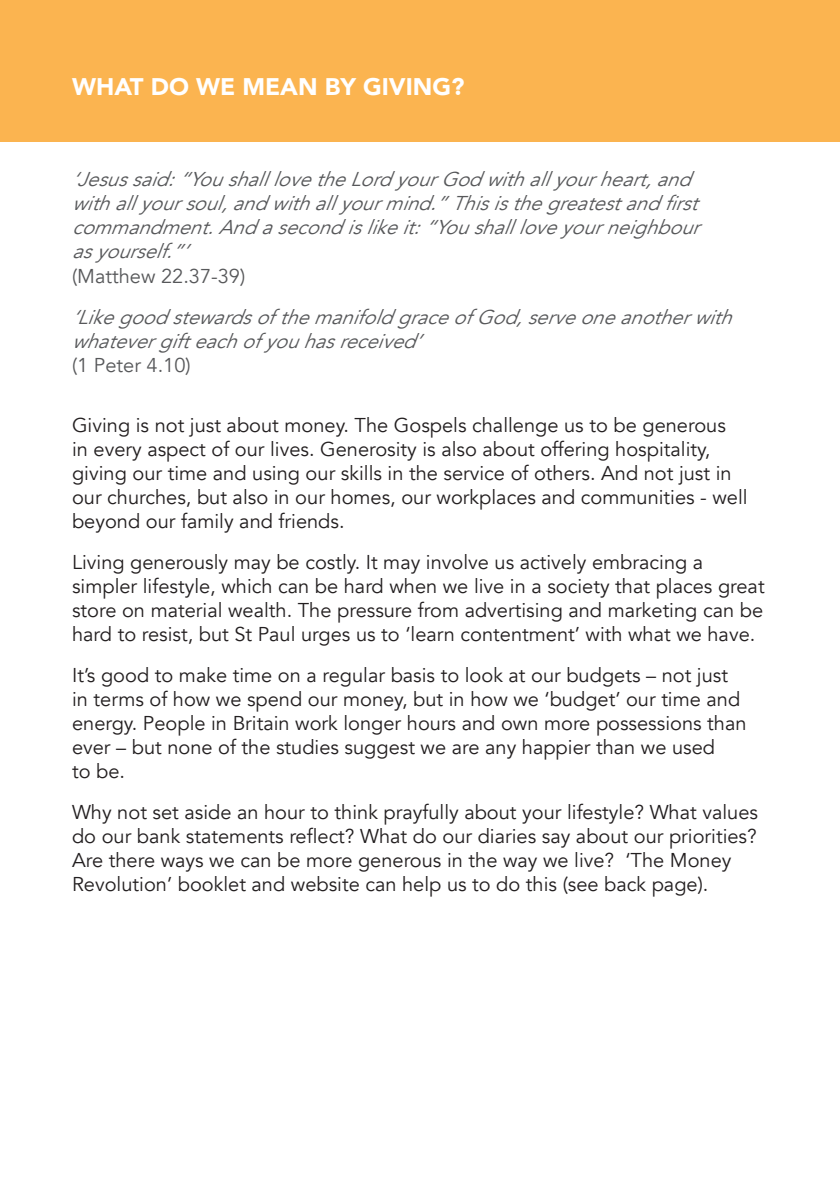
<style>
.page{position:relative;width:840px;height:1191px;background:#fff}
.page>*{position:absolute;margin:0;border:0;box-sizing:border-box;transform-origin:0 0}
.t1{font:900 24px "Avenir";color:#fff}
.t2{font:20px/24px "Avenir";color:#231f20}
.t3{font:italic 20px/24px "Avenir";color:#57585a}
.t4{font:20px "Avenir";color:#57585a}
</style>
<div class="page">
<div style="left:0;top:0;width:839px;height:142px;background:#fbb450"></div>
<p class="t1" style="left:72px;top:66px;width:393px">WHAT DO WE MEAN BY GIVING?</p>
<p class="t3" style="left:72px;top:168px;width:634px">‘Jesussaid:“YoushalllovetheLord yourGod withallyourheart,and withallyoursoul,and withallyourmind.”Thisisthegreatestand first commandment.And asecond islikeit:“Youshallloveyourneighbour asyourself.”’</p>
<p class="t4" style="left:72px;top:264px;width:175px">(Matthew 22.37-39)</p>
<p class="t3" style="left:72px;top:305px;width:666px">‘Likegood stewardsof themanifold graceof God,serveoneanotherwith whatevergifteachof youhasreceived’</p>
<p class="t4" style="left:72px;top:353px;width:120px">(1 Peter 4.10)</p>
<p class="t2" style="left:72px;top:413px;width:676px">Giving is not just about money. The Gospels challenge us to be generous<br>in every aspect of our lives. Generosity is also about offering hospitality, giving our time and using our skills in the service of others. And not just in our churches, but also in our homes, our workplaces and communities - well beyond our family and friends.</p>
<p class="t2" style="left:72px;top:550px;width:693px">Living generously may be costly. It may involve us actively embracing a simpler lifestyle, which can be hard when we live in a society that places great store on material wealth. The pressure from advertising and marketing can be hard to resist, but St Paul urges us to ‘learn contentment’ with what we have.</p>
<p class="t2" style="left:72px;top:663px;width:675px">It’s good to make time on a regular basis to look at our budgets – not just in terms of how we spend our money, but in how we ‘budget’ our time and energy. People in Britain work longer hours and own more possessions than ever – but none of the studies suggest we are any happier than we used<br>to be.</p>
<p class="t2" style="left:72px;top:800px;width:687px">Why not set aside an hour to think prayfully about your lifestyle? What values do our bank statements reflect? What do our diaries say about our priorities?<br>Are there ways we can be more generous in the way we live? ‘The Money Revolution’ booklet and website can help us to do this (see back page).</p>
</div>
